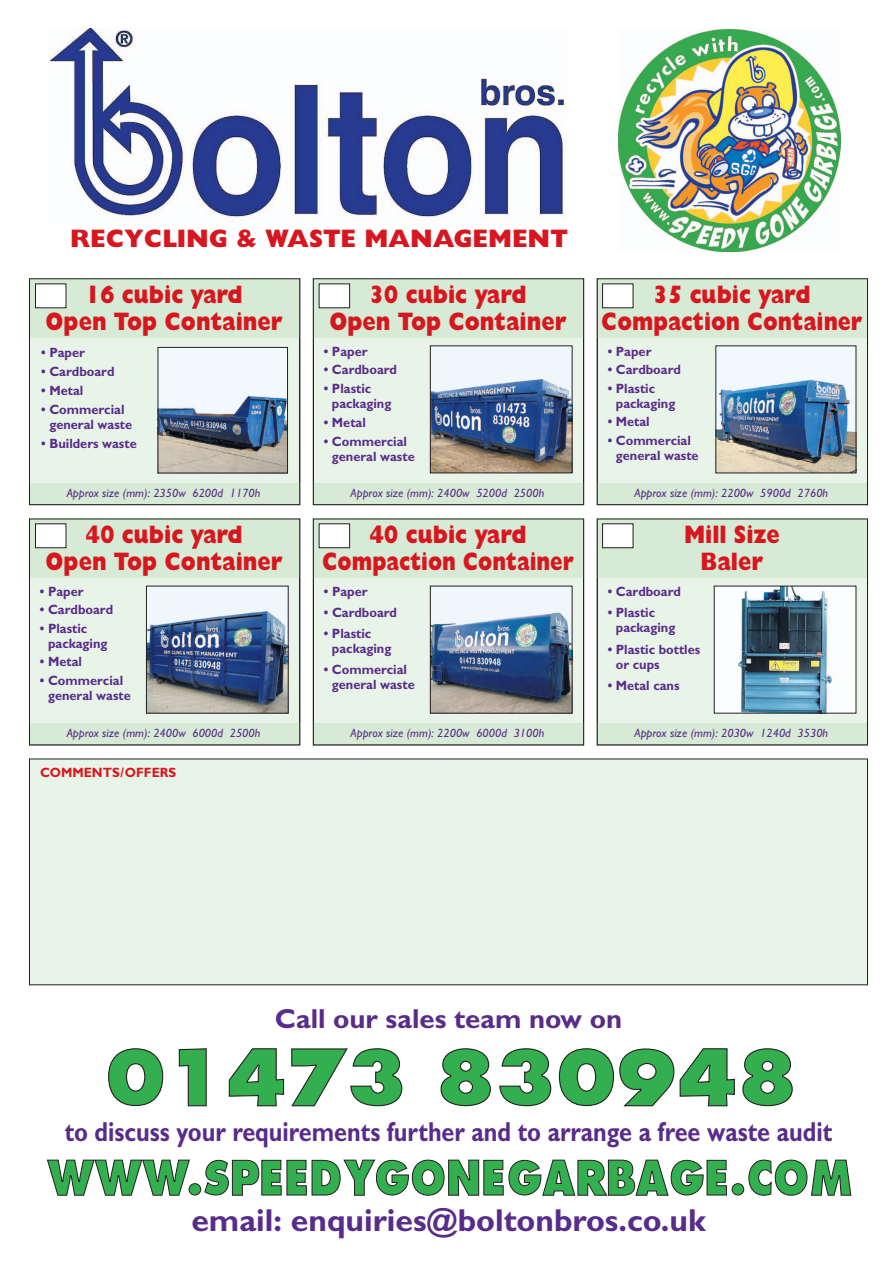
<style>
.page{position:relative;width:893px;height:1263px;background:#fff}
.page>*{position:absolute;margin:0;border:0;box-sizing:border-box;transform-origin:0 0}
.t1{font:700 31.8px "Gill Sans";color:#582c8a}
.t2{font:700 27.6px "Gill Sans";color:#582c8a;scale:.85 1}
.t3{font:700 27.6px "Gill Sans";color:#582c8a}
.t4{font:800 25.35px/26.8px "Gill Sans";color:#d7171f;text-align:center;scale:.85 1}
.t5{font:800 25.35px "Gill Sans";color:#d7171f;scale:.96 1}
.t6{font:700 13.5px/15px "Gill Sans";color:#582c8a;scale:.95 1}
.t7{font:700 13.5px "Gill Sans";color:#d7171f;scale:.95 1}
.t8{font:italic 12px "Gill Sans";color:#582c8a}
</style>
<div class="page">
<img style="left:49px;top:28px;width:515px;height:190px">
<img style="left:618px;top:29px;width:222px;height:222px">
<svg style="left:108px;top:1048px;width:685px;height:59px"></svg>
<svg style="left:47px;top:1159px;width:804px;height:37px"></svg>
<div style="left:313px;top:279px;width:270px;height:226px;background:#e9f4e8"></div>
<div style="left:313px;top:278px;width:271px;height:60px;background:#d6ead5"></div>
<div style="left:313px;top:483px;width:271px;height:22px;background:#d6ead5"></div>
<img style="left:432px;top:348px;width:138px;height:123px">
<div style="left:430px;top:346px;width:142px;height:127px;border:1px solid #231f20"></div>
<div style="left:313px;top:278px;width:271px;height:227px;border:1px solid #231f20"></div>
<div style="left:597px;top:279px;width:270px;height:226px;background:#e9f4e8"></div>
<div style="left:597px;top:278px;width:270px;height:60px;background:#d6ead5"></div>
<div style="left:597px;top:483px;width:270px;height:22px;background:#d6ead5"></div>
<div style="left:597px;top:278px;width:270px;height:227px;border:1px solid #231f20"></div>
<div style="left:313px;top:519px;width:270px;height:226px;background:#e9f4e8"></div>
<div style="left:313px;top:519px;width:271px;height:59px;background:#d6ead5"></div>
<div style="left:313px;top:723px;width:271px;height:22px;background:#d6ead5"></div>
<img style="left:432px;top:588px;width:138px;height:124px">
<div style="left:430px;top:586px;width:142px;height:128px;border:1px solid #231f20"></div>
<div style="left:313px;top:519px;width:271px;height:226px;border:1px solid #231f20"></div>
<div style="left:597px;top:519px;width:270px;height:226px;background:#e9f4e8"></div>
<div style="left:597px;top:519px;width:270px;height:59px;background:#d6ead5"></div>
<div style="left:597px;top:723px;width:270px;height:22px;background:#d6ead5"></div>
<div style="left:29px;top:519px;width:271px;height:226px;background:#e9f4e8"></div>
<div style="left:29px;top:519px;width:271px;height:59px;background:#d6ead5"></div>
<div style="left:29px;top:723px;width:271px;height:22px;background:#d6ead5"></div>
<div style="left:29px;top:519px;width:271px;height:226px;border:1px solid #231f20"></div>
<div style="left:29px;top:759px;width:838px;height:226px;background:#e9f4e8"></div>
<div style="left:29px;top:279px;width:271px;height:226px;background:#e9f4e8"></div>
<div style="left:29px;top:278px;width:271px;height:60px;background:#d6ead5"></div>
<div style="left:29px;top:483px;width:271px;height:22px;background:#d6ead5"></div>
<div style="left:29px;top:278px;width:271px;height:227px;border:1px solid #231f20"></div>
<img style="left:160px;top:349px;width:126px;height:122px">
<div style="left:158px;top:347px;width:130px;height:126px;border:1px solid #231f20"></div>
<img style="left:715px;top:588px;width:139px;height:124px">
<div style="left:713px;top:586px;width:143px;height:128px;border:1px solid #231f20"></div>
<img style="left:717px;top:348px;width:137px;height:123px">
<img style="left:148px;top:588px;width:138px;height:124px">
<div style="left:146px;top:586px;width:142px;height:128px;border:1px solid #231f20"></div>
<div style="left:35px;top:284px;width:31px;height:24px;background:#fff"></div>
<div style="left:319px;top:284px;width:30px;height:24px;background:#fff"></div>
<div style="left:602px;top:284px;width:31px;height:24px;background:#fff"></div>
<div style="left:35px;top:524px;width:31px;height:24px;background:#fff"></div>
<div style="left:35px;top:523px;width:31px;height:25px;border:1px solid #231f20"></div>
<div style="left:319px;top:524px;width:30px;height:24px;background:#fff"></div>
<div style="left:319px;top:523px;width:31px;height:25px;border:1px solid #231f20"></div>
<div style="left:602px;top:524px;width:31px;height:24px;background:#fff"></div>
<div style="left:602px;top:523px;width:31px;height:25px;border:1px solid #231f20"></div>
<h3 class="t5" style="left:70px;top:230px;width:520px">RECYCLING &amp; WASTE MANAGEMENT</h3>
<h3 class="t4" style="left:46px;top:284px;width:280px">16 cubic yard<br>Open Top Container</h3>
<p class="t6" style="left:41px;top:347px;width:47px">• Paper</p>
<p class="t6" style="left:41px;top:365px;width:78px">• Cardboard</p>
<p class="t6" style="left:41px;top:384px;width:46px">• Metal</p>
<p class="t6" style="left:41px;top:403px;width:97px;text-align:center">• Commercial general waste</p>
<p class="t6" style="left:41px;top:437px;width:102px">• Builders waste</p>
<p class="t8" style="left:67px;top:489px;width:195px">Approx size (mm): 2350w 6200d 1170h</p>
<h3 class="t4" style="left:46px;top:524px;width:280px">40 cubic yard<br>Open Top Container</h3>
<p class="t6" style="left:40px;top:585px;width:47px">• Paper</p>
<p class="t6" style="left:40px;top:604px;width:78px">• Cardboard</p>
<p class="t6" style="left:48px;top:622px;width:64px;text-indent:-8px">• Plastic packaging</p>
<p class="t6" style="left:40px;top:656px;width:46px">• Metal</p>
<p class="t6" style="left:40px;top:675px;width:97px;text-align:center">• Commercial general waste</p>
<p class="t8" style="left:67px;top:729px;width:195px">Approx size (mm): 2400w 6000d 2500h</p>
<p class="t7" style="left:40px;top:768px;width:145px">COMMENTS/OFFERS</p>
<h3 class="t4" style="left:329px;top:284px;width:280px">30 cubic yard<br>Open Top Container</h3>
<p class="t6" style="left:324px;top:345px;width:47px">• Paper</p>
<p class="t6" style="left:324px;top:364px;width:78px">• Cardboard</p>
<p class="t6" style="left:332px;top:383px;width:64px;text-indent:-8px">• Plastic packaging</p>
<p class="t6" style="left:324px;top:417px;width:46px">• Metal</p>
<p class="t6" style="left:324px;top:436px;width:97px;text-align:center">• Commercial general waste</p>
<p class="t8" style="left:350px;top:489px;width:195px">Approx size (mm): 2400w 5200d 2500h</p>
<h3 class="t4" style="left:322px;top:524px;width:297px">40 cubic yard<br>Compaction Container</h3>
<p class="t6" style="left:324px;top:585px;width:47px">• Paper</p>
<p class="t6" style="left:324px;top:606px;width:78px">• Cardboard</p>
<p class="t6" style="left:332px;top:627px;width:64px;text-indent:-8px">• Plastic packaging</p>
<p class="t6" style="left:324px;top:663px;width:97px;text-align:center">• Commercial general waste</p>
<p class="t8" style="left:350px;top:729px;width:195px">Approx size (mm): 2200w 6000d 3100h</p>
<h3 class="t4" style="left:601px;top:284px;width:308px">35 cubic yard<br>Compaction Container</h3>
<p class="t6" style="left:607px;top:345px;width:47px">• Paper</p>
<p class="t6" style="left:607px;top:364px;width:78px">• Cardboard</p>
<p class="t6" style="left:616px;top:382px;width:64px;text-indent:-8px">• Plastic packaging</p>
<p class="t6" style="left:607px;top:416px;width:46px">• Metal</p>
<p class="t6" style="left:607px;top:434px;width:97px;text-align:center">• Commercial general waste</p>
<p class="t8" style="left:634px;top:489px;width:195px">Approx size (mm): 2200w 5900d 2760h</p>
<h3 class="t4" style="left:684px;top:524px;width:114px">Mill Size<br>Baler</h3>
<p class="t6" style="left:607px;top:585px;width:78px">• Cardboard</p>
<p class="t6" style="left:616px;top:607px;width:64px;text-indent:-8px">• Plastic packaging</p>
<p class="t6" style="left:616px;top:643px;width:90px;text-indent:-8px">• Plastic bottles or cups</p>
<p class="t6" style="left:607px;top:680px;width:77px">• Metal cans</p>
<p class="t8" style="left:634px;top:729px;width:195px">Approx size (mm): 2030w 1240d 3530h</p>
<h2 class="t3" style="left:275px;top:1009px;width:349px">Call our sales team now on</h2>
<h2 class="t2" style="left:65px;top:1122px;width:904px">to discuss your requirements further and to arrange a free waste audit</h2>
<h1 class="t1" style="left:191px;top:1210px;width:515px">email: enquiries@boltonbros.co.uk</h1>
</div>
